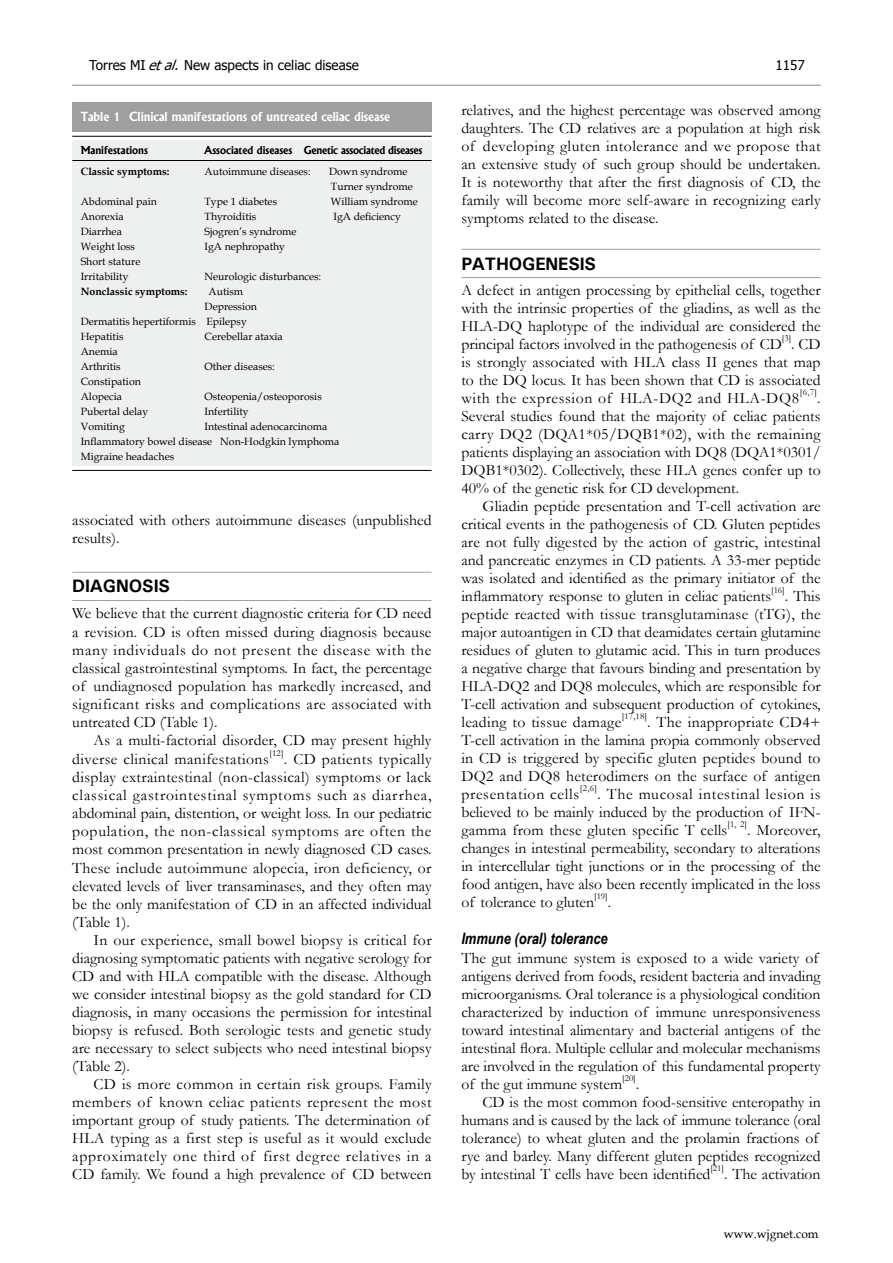
<style>
.page{position:relative;width:893px;height:1263px;background:#fff}
.page>*{position:absolute;margin:0;border:0;box-sizing:border-box;transform-origin:0 0}
.t1{font:700 18px "Univers";letter-spacing:-.01em;color:#000}
.t2{font:15.75px/18px "Garamond";color:#000;text-align:justify}
.t3{font:15.75px/18px "Garamond";letter-spacing:.025em;color:#000}
.t4{font:italic 700 15.75px "Arial Narrow";color:#000}
.t5{font:13.5px "Tahoma";color:#000}
.t6{font:700 12px "Albertus";color:#fff}
.t7{font:12px "Book Antiqua";color:#000}
.t8{font:10.5px/15px "Book Antiqua";color:#000}
.t9{font:700 10.5px "Albertus";letter-spacing:-.02em;color:#000}
.t10{font:700 10.5px "Book Antiqua";color:#000}
.t11{font:700 10.5px "Albertus";color:#000}
.t12{font:9.15px "Garamond";color:#000}
.s1{font-style:italic}
</style>
<div class="page">
<hr style="left:72px;top:85px;width:749px;height:1px;background:#898989">
<div style="left:72px;top:102px;width:360px;height:30px;background:#9f9fa0"></div>
<div style="left:72px;top:141px;width:360px;height:325px;background:#eeefef"></div>
<hr style="left:72px;top:136px;width:360px;height:1px;background:#000">
<hr style="left:72px;top:160px;width:360px;height:1px;background:#000">
<hr style="left:72px;top:470px;width:360px;height:1px;background:#000">
<hr style="left:72px;top:572px;width:360px;height:1px;background:#9f9fa0">
<hr style="left:72px;top:600px;width:360px;height:1px;background:#9f9fa0">
<hr style="left:461px;top:249px;width:360px;height:1px;background:#9f9fa0">
<hr style="left:461px;top:277px;width:360px;height:1px;background:#9f9fa0">
<p class="t5" style="left:89px;top:56px;width:271px">Torres MI <span class="s1">etal.</span>New aspects in celiac disease</p>
<p class="t5" style="left:775px;top:56px;width:31px">1157</p>
<p class="t6" style="left:81px;top:109px;width:311px">Table 1 Clinical manifestations of untreated celiac disease</p>
<p class="t11" style="left:81px;top:143px;width:69px">Manifestations</p>
<p class="t9" style="left:205px;top:143px;width:219px">Associated diseases Genetic associated diseases</p>
<p class="t10" style="left:81px;top:164px;width:90px">Classic symptoms:</p>
<p class="t8" style="left:205px;top:164px;width:108px">Autoimmune diseases:</p>
<p class="t8" style="left:329px;top:164px;width:85px">Down syndrome<br>Turner syndrome</p>
<p class="t8" style="left:81px;top:194px;width:78px">Abdominal pain</p>
<p class="t8" style="left:205px;top:194px;width:74px">Type 1 diabetes</p>
<p class="t8" style="left:331px;top:194px;width:88px">William syndrome</p>
<p class="t8" style="left:81px;top:209px;width:44px">Anorexia</p>
<p class="t8" style="left:205px;top:209px;width:53px">Thyroiditis</p>
<p class="t8" style="left:334px;top:209px;width:69px">IgA deficiency</p>
<p class="t8" style="left:81px;top:224px;width:43px">Diarrhea</p>
<p class="t8" style="left:205px;top:224px;width:93px">Sjogren’s syndrome</p>
<p class="t8" style="left:81px;top:239px;width:56px">Weight loss</p>
<p class="t8" style="left:205px;top:239px;width:82px">IgA nephropathy</p>
<p class="t8" style="left:81px;top:254px;width:61px">Short stature<br>Irritability</p>
<p class="t8" style="left:205px;top:269px;width:118px">Neurologic disturbances:</p>
<p class="t10" style="left:81px;top:284px;width:108px">Nonclassic symptoms:</p>
<p class="t8" style="left:209px;top:284px;width:36px">Autism</p>
<p class="t8" style="left:205px;top:299px;width:54px">Depression</p>
<p class="t8" style="left:81px;top:314px;width:168px">Dermatitis hepertiformis Epilepsy</p>
<p class="t8" style="left:81px;top:329px;width:44px">Hepatitis</p>
<p class="t8" style="left:205px;top:329px;width:80px">Cerebellar ataxia</p>
<p class="t8" style="left:81px;top:344px;width:41px">Anemia<br>Arthritis</p>
<p class="t8" style="left:205px;top:359px;width:72px">Other diseases:</p>
<p class="t8" style="left:81px;top:374px;width:62px">Constipation<br>Alopecia</p>
<p class="t8" style="left:205px;top:389px;width:119px">Osteopenia/osteoporosis</p>
<p class="t8" style="left:81px;top:404px;width:69px">Pubertal delay</p>
<p class="t8" style="left:205px;top:404px;width:46px">Infertility</p>
<p class="t8" style="left:81px;top:419px;width:46px">Vomiting</p>
<p class="t8" style="left:81px;top:419px;width:260px;text-indent:124px">Intestinal adenocarcinoma<br>Inflammatory bowel disease Non-Hodgkin lymphoma<br>Migraine headaches</p>
<p class="t2" style="left:72px;top:511px;width:361px">associated with others autoimmune diseases (unpublished results).</p>
<p class="t1" style="left:72px;top:575px;width:99px">DIAGNOSIS</p>
<p class="t2" style="left:72px;top:604px;width:361px">We believe that the current diagnostic criteria for CD need a revision. CD is often missed during diagnosis because many individuals do not present the disease with the classical gastrointestinal symptoms. In fact, the percentage of undiagnosed population has markedly increased, and significant risks and complications are associated with untreated CD (Table 1).</p>
<p class="t2" style="left:72px;top:731px;width:361px;text-indent:21px">As a multi-factorial disorder, CD may present highly diverse clinical manifestations</p>
<p class="t12" style="left:269px;top:747px;width:16px">[12]</p>
<p class="t2" style="left:72px;top:749px;width:361px;text-indent:212px">. CD patients typically display extraintestinal (non-classical) symptoms or lack classical gastrointestinal symptoms such as diarrhea, abdominal pain, distention, or weight loss. In our pediatric population, the non-classical symptoms are often the most common presentation in newly diagnosed CD cases.<br>These include autoimmune alopecia, iron deficiency, or elevated levels of liver transaminases, and they often may be the only manifestation of CD in an affected individual (Table 1).</p>
<p class="t2" style="left:72px;top:931px;width:361px;text-indent:21px">In our experience, small bowel biopsy is critical for diagnosing symptomatic patients with negative serology for CD and with HLA compatible with the disease. Although we consider intestinal biopsy as the gold standard for CD diagnosis, in many occasions the permission for intestinal biopsy is refused. Both serologic tests and genetic study are necessary to select subjects who need intestinal biopsy (Table 2).</p>
<p class="t3" style="left:72px;top:1075px;width:361px;text-indent:21px">CD is more common in certain risk groups. Family members of known celiac patients represent the most important group of study patients. The determination of HLA typing as a first step is useful as it would exclude approximately one third of first degree relatives in a CD family. We found a high prevalence of CD between</p>
<p class="t2" style="left:461px;top:101px;width:361px">relatives, and the highest percentage was observed among daughters. The CD relatives are a population at high risk of developing gluten intolerance and we propose that an extensive study of such group should be undertaken.<br>It is noteworthy that after the first diagnosis of CD, the family will become more self-aware in recognizing early symptoms related to the disease.</p>
<p class="t1" style="left:461px;top:253px;width:136px">PATHOGENESIS</p>
<p class="t2" style="left:461px;top:281px;width:361px">A defect in antigen processing by epithelial cells, together with the intrinsic properties of the gliadins, as well as the HLA-DQ haplotype of the individual are considered the principal factors involved in the pathogenesis of CD</p>
<p class="t12" style="left:782px;top:332px;width:11px">[3]</p>
<p class="t2" style="left:461px;top:335px;width:361px;text-indent:330px">. CD is strongly associated with HLA class II genes that map to the DQ locus. It has been shown that CD is associated with the expression of HLA-DQ2 and HLA-DQ8</p>
<p class="t12" style="left:800px;top:386px;width:19px">[6,7]</p>
<p class="t2" style="left:461px;top:389px;width:361px;text-indent:356px">.<br>Several studies found that the majority of celiac patients carry DQ2 (DQA1*05/DQB1*02), with the remaining patients displaying an association with DQ8 (DQA1*0301/ DQB1*0302). Collectively, these HLA genes confer up to 40% of the genetic risk for CD development.</p>
<p class="t2" style="left:461px;top:497px;width:361px;text-indent:21px">Gliadin peptide presentation and T-cell activation are critical events in the pathogenesis of CD. Gluten peptides are not fully digested by the action of gastric, intestinal and pancreatic enzymes in CD patients. A 33-mer peptide was isolated and identified as the primary initiator of the inflammatory response to gluten in celiac patients</p>
<p class="t12" style="left:771px;top:584px;width:15px">[16]</p>
<p class="t2" style="left:461px;top:587px;width:361px;text-indent:323px">. This peptide reacted with tissue transglutaminase (tTG), the major autoantigen in CD that deamidates certain glutamine residues of gluten to glutamic acid. This in turn produces a negative charge that favours binding and presentation by HLA-DQ2 and DQ8 molecules, which are responsible for T-cell activation and subsequent production of cytokines, leading to tissue damage</p>
<p class="t12" style="left:622px;top:710px;width:27px">[17,18]</p>
<p class="t2" style="left:461px;top:713px;width:361px;text-indent:186px">. The inappropriate CD4+ T-cell activation in the lamina propia commonly observed in CD is triggered by specific gluten peptides bound to DQ2 and DQ8 heterodimers on the surface of antigen presentation cells</p>
<p class="t12" style="left:580px;top:782px;width:19px">[2,6]</p>
<p class="t2" style="left:461px;top:785px;width:361px;text-indent:136px">. The mucosal intestinal lesion is believed to be mainly induced by the production of IFN&shy;gamma from these gluten specific T cells</p>
<p class="t12" style="left:728px;top:818px;width:21px">[1, 2]</p>
<p class="t2" style="left:461px;top:821px;width:361px;text-indent:286px">. Moreover, changes in intestinal permeability, secondary to alterations in intercellular tight junctions or in the processing of the food antigen, have also been recently implicated in the loss of tolerance to gluten</p>
<p class="t12" style="left:594px;top:890px;width:15px">[19]</p>
<p class="t2" style="left:608px;top:893px;width:5px">.</p>
<p class="t4" style="left:461px;top:927px;width:148px">Immune (oral) tolerance</p>
<p class="t2" style="left:461px;top:948px;width:361px;text-align:left">The gut immune system is exposed to a wide variety of antigens derived from foods, resident bacteria and invading microorganisms. Oral tolerance is a physiological condition characterized by induction of immune unresponsiveness toward intestinal alimentary and bacterial antigens of the intestinal flora. Multiple cellular and molecular mechanisms are involved in the regulation of this fundamental property of the gut immune system</p>
<p class="t12" style="left:622px;top:1072px;width:15px">[20]</p>
<p class="t2" style="left:636px;top:1074px;width:5px">.</p>
<p class="t2" style="left:483px;top:1092px;width:340px">CD is the most common food-sensitive enteropathy in</p>
<p class="t2" style="left:461px;top:1110px;width:361px">humans and is caused by the lack of immune tolerance (oral</p>
<p class="t2" style="left:461px;top:1128px;width:359px">tolerance) to wheat gluten and the prolamin fractions of</p>
<p class="t2" style="left:461px;top:1146px;width:361px">rye and barley. Many different gluten peptides recognized</p>
<p class="t2" style="left:461px;top:1164px;width:251px">by intestinal T cells have been identified</p>
<p class="t12" style="left:710px;top:1162px;width:15px">[21]</p>
<p class="t2" style="left:724px;top:1164px;width:98px">. The activation</p>
<p class="t7" style="left:724px;top:1225px;width:96px">www.wjgnet.com</p>
</div>
